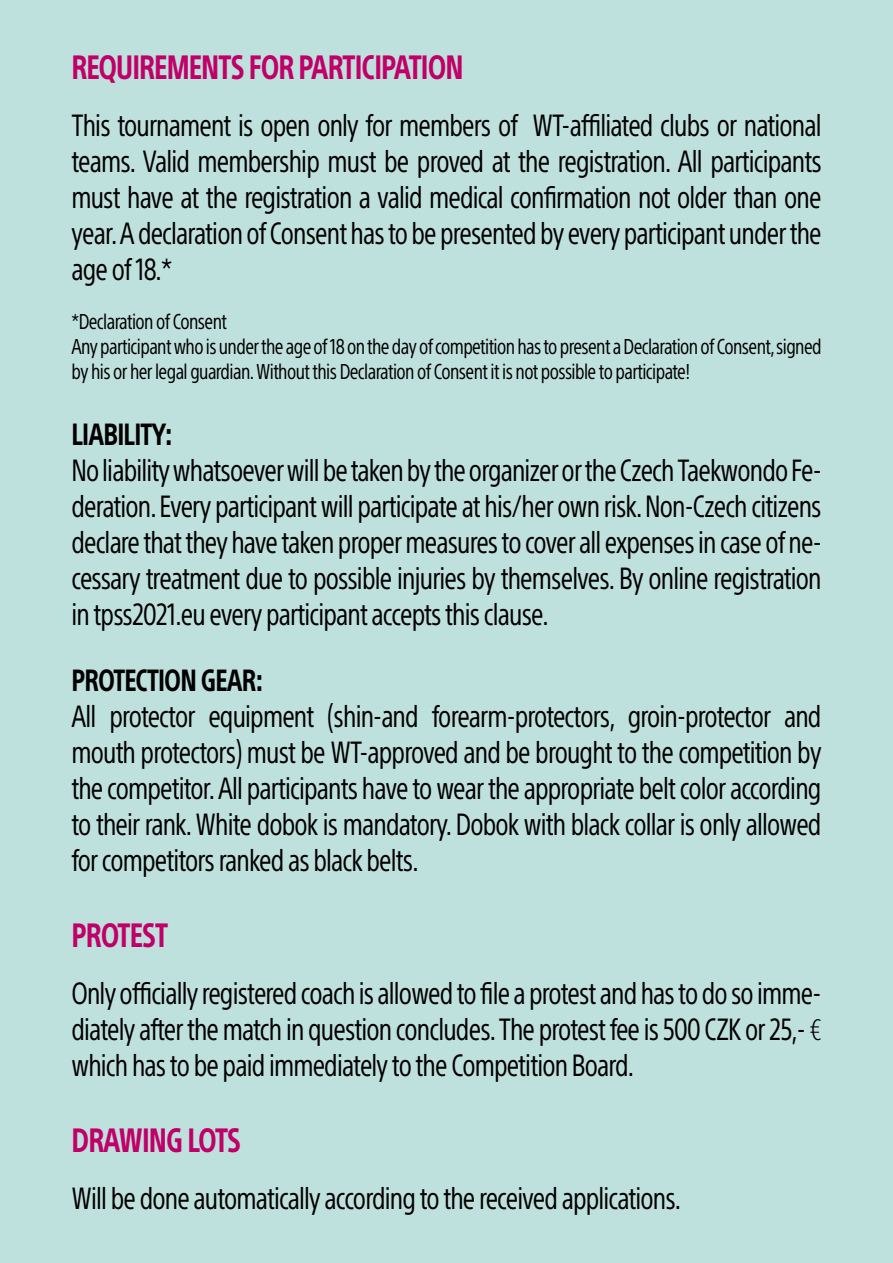
<style>
.page{position:relative;width:893px;height:1263px;background:#bfe1dd}
.page>*{position:absolute;margin:0;border:0;box-sizing:border-box;transform-origin:0 0}
.t1{font:700 condensed 33px "SST";letter-spacing:-.03em;color:#c00068;scale:.9 1}
.t2{font:condensed 30px/36px "SST";letter-spacing:-.03em;color:#000;text-align:justify;scale:.9 1}
.t3{font:700 condensed 30px "SST";letter-spacing:-.03em;color:#000;scale:.9 1}
.t4{font:condensed 21px/25.2px "SST";letter-spacing:-.03em;color:#000;scale:.9 1}
.s1{font-family:"Dax Pro";font-weight:300}
</style>
<div class="page">
<p class="t1" style="left:71px;top:47px;width:437px">REQUIREMENTS FOR PARTICIPATION</p>
<p class="t2" style="left:71px;top:107px;width:835px">This tournament is open only for members of WT-affiliated clubs or national teams. Valid membership must be proved at the registration. All participants must have at the registration a valid medical confirmation not older than one year. A declaration of Consent has to be presented by every participant under the age of 18.*</p>
<p class="t4" style="left:71px;top:308px;width:835px">*Declaration of Consent<br>Any participant who is under the age of 18 on the day of competition has to present a Declaration of Consent, signed by his or her legal guardian. Without this Declaration of Consent it is not possible to participate!</p>
<p class="t3" style="left:71px;top:417px;width:114px">LIABILITY:</p>
<p class="t2" style="left:71px;top:452px;width:835px">No liability whatsoever will be taken by the organizer or the Czech Taekwondo Fe&shy;deration. Every participant will participate at his/her own risk. Non-Czech citizens declare that they have taken proper measures to cover all expenses in case of ne&shy;cessary treatment due to possible injuries by themselves. By online registration in tpss2021.eu every participant accepts this clause.</p>
<p class="t3" style="left:71px;top:663px;width:215px">PROTECTION GEAR:</p>
<p class="t2" style="left:71px;top:698px;width:835px">All protector equipment (shin-and forearm-protectors, groin-protector and mouth protectors) must be WT-approved and be brought to the competition by the competitor. All participants have to wear the appropriate belt color according to their rank. White dobok is mandatory. Dobok with black collar is only allowed for competitors ranked as black belts.</p>
<p class="t1" style="left:71px;top:915px;width:109px">PROTEST</p>
<p class="t2" style="left:71px;top:975px;width:835px">Only officially registered coach is allowed to file a protest and has to do so imme&shy;diately after the match in question concludes. The protest fee is 500 CZK or 25,- <span class="s1">€ </span>which has to be paid immediately to the Competition Board.</p>
<p class="t1" style="left:71px;top:1120px;width:190px">DRAWING LOTS</p>
<p class="t2" style="left:71px;top:1179px;width:679px">Will be done automatically according to the received applications.</p>
</div>
